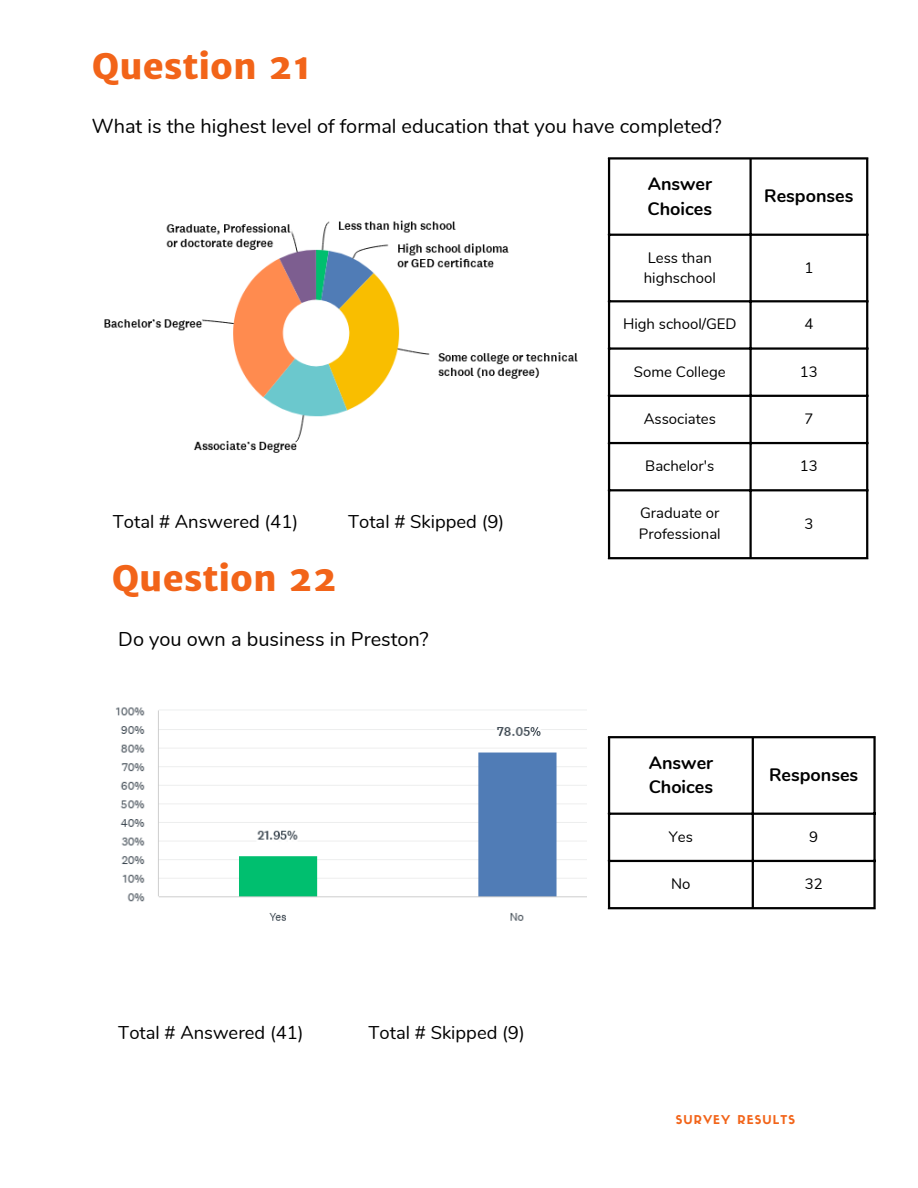
<style>
.page{position:relative;width:918px;height:1188px;background:#fff}
.page>*{position:absolute;margin:0;border:0;box-sizing:border-box;transform-origin:0 0}
.t1{font:800 35.25px "Merriweather Sans";color:#f26419}
.t2{font:19.95px "Nunito";color:#000}
.t3{font:18.45px "Nunito";color:#000}
.t4{font:700 18px/24.8px "Nunito";color:#000}
.t5{font:15px/20.2px "Nunito";color:#000}
.t6{font:12px "Sifonn Basic";letter-spacing:.09em;color:#f26419}
</style>
<div class="page">
<hr style="left:608px;top:160px;width:2px;height:397px;background:#000">
<hr style="left:749px;top:160px;width:3px;height:397px;background:#000">
<hr style="left:866px;top:160px;width:2px;height:397px;background:#000">
<hr style="left:608px;top:157px;width:260px;height:3px;background:#000">
<hr style="left:608px;top:234px;width:260px;height:2px;background:#000">
<hr style="left:608px;top:300px;width:260px;height:2px;background:#000">
<hr style="left:608px;top:347px;width:260px;height:3px;background:#000">
<hr style="left:608px;top:395px;width:260px;height:2px;background:#000">
<hr style="left:608px;top:442px;width:260px;height:2px;background:#000">
<hr style="left:608px;top:489px;width:260px;height:2px;background:#000">
<hr style="left:608px;top:557px;width:260px;height:2px;background:#000">
<hr style="left:608px;top:738px;width:2px;height:169px;background:#000">
<hr style="left:752px;top:738px;width:2px;height:169px;background:#000">
<hr style="left:873px;top:738px;width:3px;height:169px;background:#000">
<hr style="left:608px;top:736px;width:268px;height:2px;background:#000">
<hr style="left:608px;top:813px;width:268px;height:2px;background:#000">
<hr style="left:608px;top:860px;width:268px;height:2px;background:#000">
<hr style="left:608px;top:907px;width:268px;height:2px;background:#000">
<img style="left:104px;top:220px;width:474px;height:233px">
<img style="left:116px;top:707px;width:470px;height:214px">
<h1 class="t1" style="left:92px;top:45px;width:221px">Question 21</h1>
<h2 class="t2" style="left:92px;top:113px;width:631px">What is the highest level of formal education that you have completed?</h2>
<p class="t4" style="left:648px;top:172px;width:66px">Answer<br>Choices</p>
<p class="t4" style="left:764px;top:184px;width:91px">Responses</p>
<p class="t3" style="left:113px;top:510px;width:187px">Total # Answered (41)</p>
<p class="t3" style="left:348px;top:510px;width:158px">Total # Skipped (9)</p>
<h1 class="t1" style="left:112px;top:557px;width:227px">Question 22</h1>
<h2 class="t2" style="left:118px;top:625px;width:312px">Do you own a business in Preston?</h2>
<p class="t3" style="left:118px;top:1021px;width:187px">Total # Answered (41)</p>
<p class="t3" style="left:369px;top:1021px;width:158px">Total # Skipped (9)</p>
<p class="t5" style="left:644px;top:248px;width:74px">Less than highschool</p>
<p class="t5" style="left:804px;top:258px;width:10px">1</p>
<p class="t5" style="left:623px;top:314px;width:115px">High school/GED</p>
<p class="t5" style="left:804px;top:314px;width:10px">4</p>
<p class="t5" style="left:634px;top:362px;width:93px">Some College</p>
<p class="t5" style="left:800px;top:362px;width:19px">13</p>
<p class="t5" style="left:644px;top:409px;width:74px">Associates</p>
<p class="t5" style="left:804px;top:409px;width:10px">7</p>
<p class="t5" style="left:645px;top:456px;width:71px">Bachelor's</p>
<p class="t5" style="left:800px;top:456px;width:19px">13</p>
<p class="t5" style="left:639px;top:503px;width:83px">Graduate or<br>Professional</p>
<p class="t5" style="left:804px;top:514px;width:10px">3</p>
<p class="t4" style="left:649px;top:750px;width:66px">Answer<br>Choices</p>
<p class="t4" style="left:769px;top:763px;width:91px">Responses</p>
<p class="t5" style="left:669px;top:827px;width:26px">Yes</p>
<p class="t5" style="left:809px;top:827px;width:10px">9</p>
<p class="t5" style="left:671px;top:874px;width:21px">No</p>
<p class="t5" style="left:805px;top:874px;width:19px">32</p>
<p class="t6" style="left:676px;top:1115px;width:121px">SURVEY RESULTS</p>
</div>
